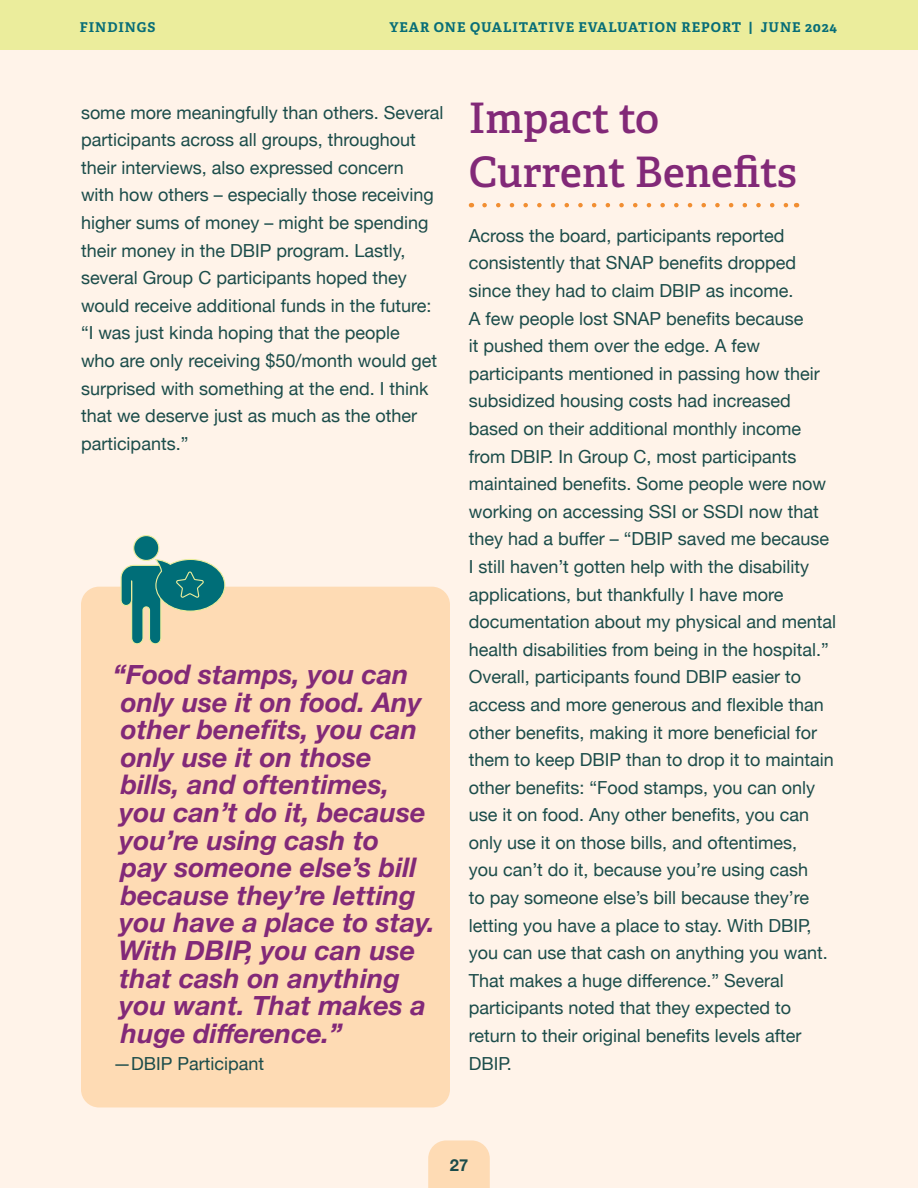
<style>
.page{position:relative;width:918px;height:1188px;background:#fff3e9}
.page>*{position:absolute;margin:0;border:0;box-sizing:border-box;transform-origin:0 0}
.t1{font:600 42px/53.4px "Adelle";color:#822978}
.t2{font:italic 700 27px/27.6px "Helvetica Neue";color:#822978}
.t3{font:18px/27.6px "Helvetica Neue";color:#1b4c4a}
.t4{font:700 16.5px "Helvetica Neue";color:#1b4c4a}
.t5{font:700 13.5px "Adelle";letter-spacing:.07em;color:#076d77}
</style>
<div class="page">
<svg style="left:485px;top:203px;width:304px;height:4px"></svg>
<div style="left:0;top:0;width:918px;height:50px;background:#ebed9c"></div>
<svg style="left:428px;top:1140px;width:62px;height:48px;background:#fedcb7"></svg>
<div style="left:81px;top:587px;width:369px;height:520px;background:#fedbb4;border-radius:18px"></div>
<div style="left:134px;top:536px;width:25px;height:24px;background:#006e78;border-radius:50%"></div>
<div style="left:133px;top:535px;width:26px;height:26px;border:1px solid #ebed9c;border-radius:50%"></div>
<svg style="left:120px;top:558px;width:106px;height:86px"></svg>
<p class="t5" style="left:80px;top:18px;width:77px">FINDINGS</p>
<p class="t5" style="left:389px;top:18px;width:449px">YEAR ONE QUALITATIVE EVALUATION REPORT | JUNE 2024</p>
<p class="t3" style="left:81px;top:99px;width:364px">some more meaningfully than others. Several participants across all groups, throughout their interviews, also expressed concern<br>with how others – especially those receiving higher sums of money – might be spending their money in the DBIP program. Lastly, several Group C participants hoped they would receive additional funds in the future: “I was just kinda hoping that the people<br>who are only receiving $50/month would get surprised with something at the end. I think that we deserve just as much as the other participants.”</p>
<p class="t2" style="left:113px;top:661px;width:323px">“Food stamps, you can only use it on food. Any other benefits, you can only use it on those<br>bills, and oftentimes, you can’t do it, because you’re using cash to<br>pay someone else’s bill because they’re letting you have a place to stay.<br>With DBIP, you can use that cash on anything you want. That makes a huge difference.”</p>
<p class="t3" style="left:113px;top:1051px;width:153px">—DBIP Participant</p>
<h1 class="t1" style="left:469px;top:92px;width:330px">Impact to<br>Current Benefits</h1>
<p class="t3" style="left:469px;top:223px;width:369px">Across the board, participants reported consistently that SNAP benefits dropped since they had to claim DBIP as income.<br>A few people lost SNAP benefits because<br>it pushed them over the edge. A few participants mentioned in passing how their subsidized housing costs had increased based on their additional monthly income from DBIP. In Group C, most participants maintained benefits. Some people were now working on accessing SSI or SSDI now that they had a buffer – “DBIP saved me because I still haven’t gotten help with the disability applications, but thankfully I have more documentation about my physical and mental health disabilities from being in the hospital.” Overall, participants found DBIP easier to access and more generous and flexible than other benefits, making it more beneficial for them to keep DBIP than to drop it to maintain other benefits: “Food stamps, you can only use it on food. Any other benefits, you can only use it on those bills, and oftentimes,<br>you can’t do it, because you’re using cash<br>to pay someone else’s bill because they’re letting you have a place to stay. With DBIP, you can use that cash on anything you want.<br>That makes a huge difference.” Several participants noted that they expected to return to their original benefits levels after DBIP.</p>
<p class="t4" style="left:450px;top:1152px;width:20px">27</p>
</div>
